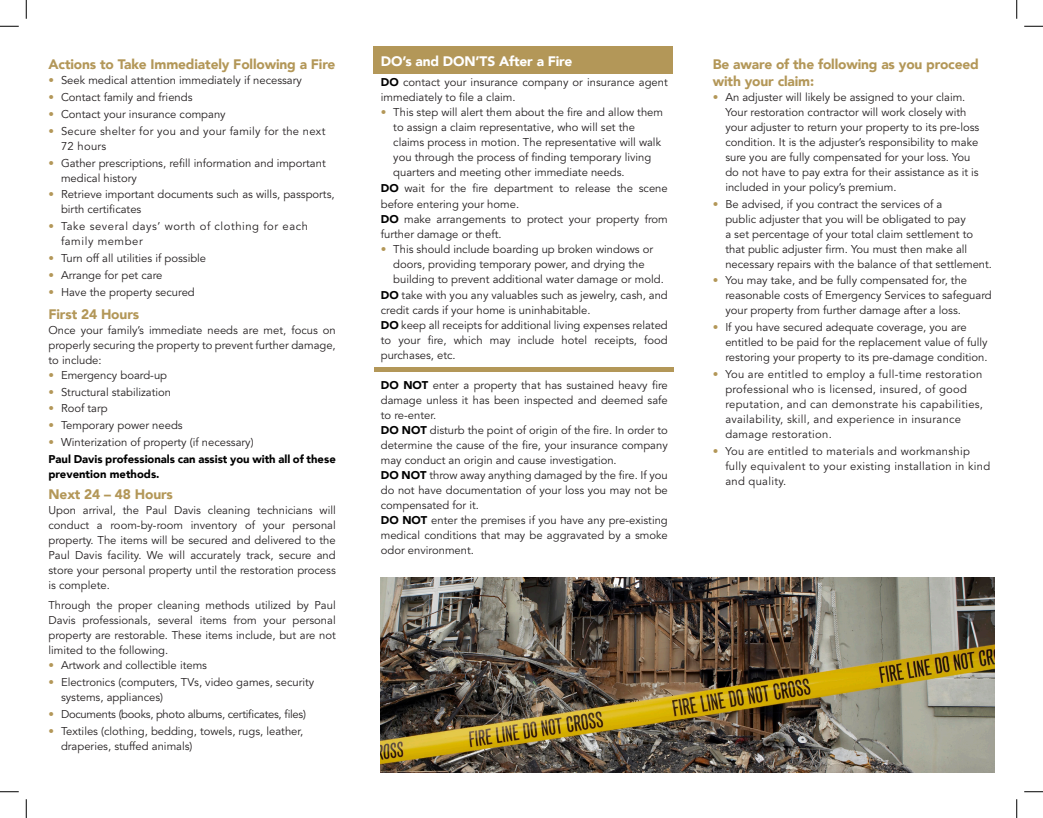
<style>
.page{position:relative;width:1043px;height:818px;background:#fff}
.page>*{position:absolute;margin:0;border:0;box-sizing:border-box;transform-origin:0 0}
.t1{font:900 13.75px/16.2px "Avenir";letter-spacing:-.01em;color:#b39758}
.t2{font:900 13.75px "Avenir";letter-spacing:-.01em;color:#fff}
.t3{font:11.25px/15px "Avenir LT Std";color:#231f20}
.t4{font:11.25px/15px "Avenir LT Std";letter-spacing:.025em;color:#231f20}
.t5{font:900 11.25px/15px "Avenir";color:#000}
.t6{font:11.25px/15px "Avenir LT Std";letter-spacing:.05em;color:#231f20}
.t7{font:11.25px "Avenir LT Std";letter-spacing:-.025em;color:#231f20}
.s1{color:#b39758}
.s2{font-family:"Avenir";font-weight:900;color:#000}
</style>
<div class="page">
<img style="left:381px;top:577px;width:613px;height:195px">
<div style="left:373px;top:47px;width:300px;height:27px;background:#b39758"></div>
<hr style="left:374px;top:368px;width:299px;height:4px;background:#b39758">
<svg style="left:0;top:25px;width:19px;height:2px"></svg>
<svg style="left:1024px;top:25px;width:18px;height:2px"></svg>
<svg style="left:0;top:791px;width:19px;height:1px"></svg>
<svg style="left:1024px;top:791px;width:18px;height:1px"></svg>
<svg style="left:25px;top:0;width:2px;height:19px"></svg>
<svg style="left:25px;top:799px;width:2px;height:19px"></svg>
<svg style="left:1016px;top:0;width:1px;height:19px"></svg>
<svg style="left:1016px;top:799px;width:1px;height:19px"></svg>
<p class="t1" style="left:48px;top:56px;width:288px">Actions to Take Immediately Following a Fire</p>
<p class="t3" style="left:48px;top:73px;width:255px"><span class="s1">•</span> Seek medical attention immediately if necessary</p>
<p class="t3" style="left:48px;top:90px;width:145px"><span class="s1">•</span> Contact family and friends</p>
<p class="t3" style="left:48px;top:107px;width:179px"><span class="s1">•</span> Contact your insurance company</p>
<p class="t4" style="left:61px;top:124px;width:266px;text-indent:-12px"><span class="s1">•</span> Secure shelter for you and your family for the next<br>72 hours</p>
<p class="t3" style="left:61px;top:155px;width:266px;text-indent:-12px"><span class="s1">•</span> Gather prescriptions, refill information and important medical history</p>
<p class="t3" style="left:61px;top:187px;width:275px;text-indent:-12px"><span class="s1">•</span> Retrieve important documents such as wills, passports, birth certificates</p>
<p class="t6" style="left:61px;top:219px;width:248px;text-indent:-12px"><span class="s1">•</span> Take several days’ worth of clothing for each family member</p>
<p class="t3" style="left:48px;top:251px;width:159px"><span class="s1">•</span> Turn off all utilities if possible</p>
<p class="t3" style="left:48px;top:268px;width:115px"><span class="s1">•</span> Arrange for pet care</p>
<p class="t3" style="left:48px;top:284px;width:148px"><span class="s1">•</span> Have the property secured</p>
<p class="t1" style="left:48px;top:305px;width:92px">First 24 Hours</p>
<p class="t3" style="left:48px;top:323px;width:289px;text-align:justify">Once your family’s immediate needs are met, focus on properly securing the property to prevent further damage, to include:</p>
<p class="t3" style="left:48px;top:368px;width:120px"><span class="s1">•</span> Emergency board-up</p>
<p class="t3" style="left:48px;top:384px;width:124px"><span class="s1">•</span> Structural stabilization</p>
<p class="t3" style="left:48px;top:401px;width:61px"><span class="s1">•</span> Roof tarp</p>
<p class="t3" style="left:48px;top:418px;width:136px"><span class="s1">•</span> Temporary power needs</p>
<p class="t3" style="left:48px;top:435px;width:207px"><span class="s1">•</span> Winterization of property (if necessary)</p>
<p class="t5" style="left:49px;top:451px;width:289px">Paul Davis professionals can assist you with all of these prevention methods.</p>
<p class="t1" style="left:48px;top:486px;width:126px">Next 24 – 48 Hours</p>
<p class="t3" style="left:48px;top:503px;width:289px;text-align:justify">Upon arrival, the Paul Davis cleaning technicians will conduct a room-by-room inventory of your personal property. The items will be secured and delivered to the Paul Davis facility. We will accurately track, secure and store your personal property until the restoration process is complete.</p>
<p class="t3" style="left:48px;top:598px;width:289px;text-align:justify">Through the proper cleaning methods utilized by Paul Davis professionals, several items from your personal property are restorable. These items include, but are not limited to the following.</p>
<p class="t3" style="left:48px;top:658px;width:160px"><span class="s1">•</span> Artwork and collectible items</p>
<p class="t3" style="left:61px;top:675px;width:255px;text-indent:-12px"><span class="s1">•</span> Electronics (computers, TVs, video games, security systems, appliances)</p>
<p class="t7" style="left:48px;top:707px;width:259px"><span class="s1">•</span> Documents (books, photo albums, certificates, files)</p>
<p class="t3" style="left:61px;top:723px;width:244px;text-indent:-12px"><span class="s1">•</span> Textiles (clothing, bedding, towels, rugs, leather, draperies, stuffed animals)</p>
<p class="t2" style="left:381px;top:49px;width:193px">DO’s and DON’TS After a Fire</p>
<p class="t3" style="left:381px;top:75px;width:288px"><span class="s2">DO</span> contact your insurance company or insurance agent immediately to file a claim.</p>
<p class="t3" style="left:393px;top:105px;width:271px;text-indent:-12px"><span class="s1">•</span> This step will alert them about the fire and allow them to assign a claim representative, who will set the claims process in motion. The representative will walk you through the process of finding temporary living quarters and meeting other immediate needs.</p>
<p class="t3" style="left:381px;top:181px;width:288px"><span class="s2">DO</span> wait for the fire department to release the scene before entering your home.<br><span class="s2">DO</span> make arrangements to protect your property from further damage or theft.</p>
<p class="t3" style="left:393px;top:241px;width:272px;text-indent:-12px"><span class="s1">•</span> This should include boarding up broken windows or doors, providing temporary power, and drying the building to prevent additional water damage or mold.</p>
<p class="t3" style="left:381px;top:288px;width:288px"><span class="s2">DO</span> take with you any valuables such as jewelry, cash, and credit cards if your home is uninhabitable.<br><span class="s2">DO</span> keep all receipts for additional living expenses related to your fire, which may include hotel receipts, food purchases, etc.</p>
<p class="t3" style="left:381px;top:378px;width:288px"><span class="s2">DO NOT</span> enter a property that has sustained heavy fire damage unless it has been inspected and deemed safe to re-enter.<br><span class="s2">DO NOT</span> disturb the point of origin of the fire. In order to determine the cause of the fire, your insurance company may conduct an origin and cause investigation.<br><span class="s2">DO NOT</span> throw away anything damaged by the fire. If you do not have documentation of your loss you may not be compensated for it.<br><span class="s2">DO NOT</span> enter the premises if you have any pre-existing medical conditions that may be aggravated by a smoke odor environment.</p>
<p class="t1" style="left:712px;top:56px;width:267px">Be aware of the following as you proceed with your claim:</p>
<p class="t3" style="left:725px;top:90px;width:255px;text-indent:-12px"><span class="s1">•</span> An adjuster will likely be assigned to your claim.<br>Your restoration contractor will work closely with your adjuster to return your property to its pre-loss condition. It is the adjuster’s responsibility to make sure you are fully compensated for your loss. You do not have to pay extra for their assistance as it is included in your policy’s premium.</p>
<p class="t3" style="left:725px;top:196px;width:268px;text-indent:-12px"><span class="s1">•</span> Be advised, if you contract the services of a<br>public adjuster that you will be obligated to pay<br>a set percentage of your total claim settlement to that public adjuster firm. You must then make all necessary repairs with the balance of that settlement.</p>
<p class="t3" style="left:725px;top:273px;width:268px;text-indent:-12px"><span class="s1">•</span> You may take, and be fully compensated for, the reasonable costs of Emergency Services to safeguard your property from further damage after a loss.</p>
<p class="t3" style="left:725px;top:320px;width:264px;text-indent:-12px"><span class="s1">•</span> If you have secured adequate coverage, you are entitled to be paid for the replacement value of fully restoring your property to its pre-damage condition.</p>
<p class="t4" style="left:725px;top:367px;width:259px;text-indent:-12px"><span class="s1">•</span> You are entitled to employ a full-time restoration professional who is licensed, insured, of good reputation, and can demonstrate his capabilities, availability, skill, and experience in insurance damage restoration.</p>
<p class="t4" style="left:725px;top:444px;width:266px;text-indent:-12px"><span class="s1">•</span> You are entitled to materials and workmanship fully equivalent to your existing installation in kind and quality.</p>
</div>
